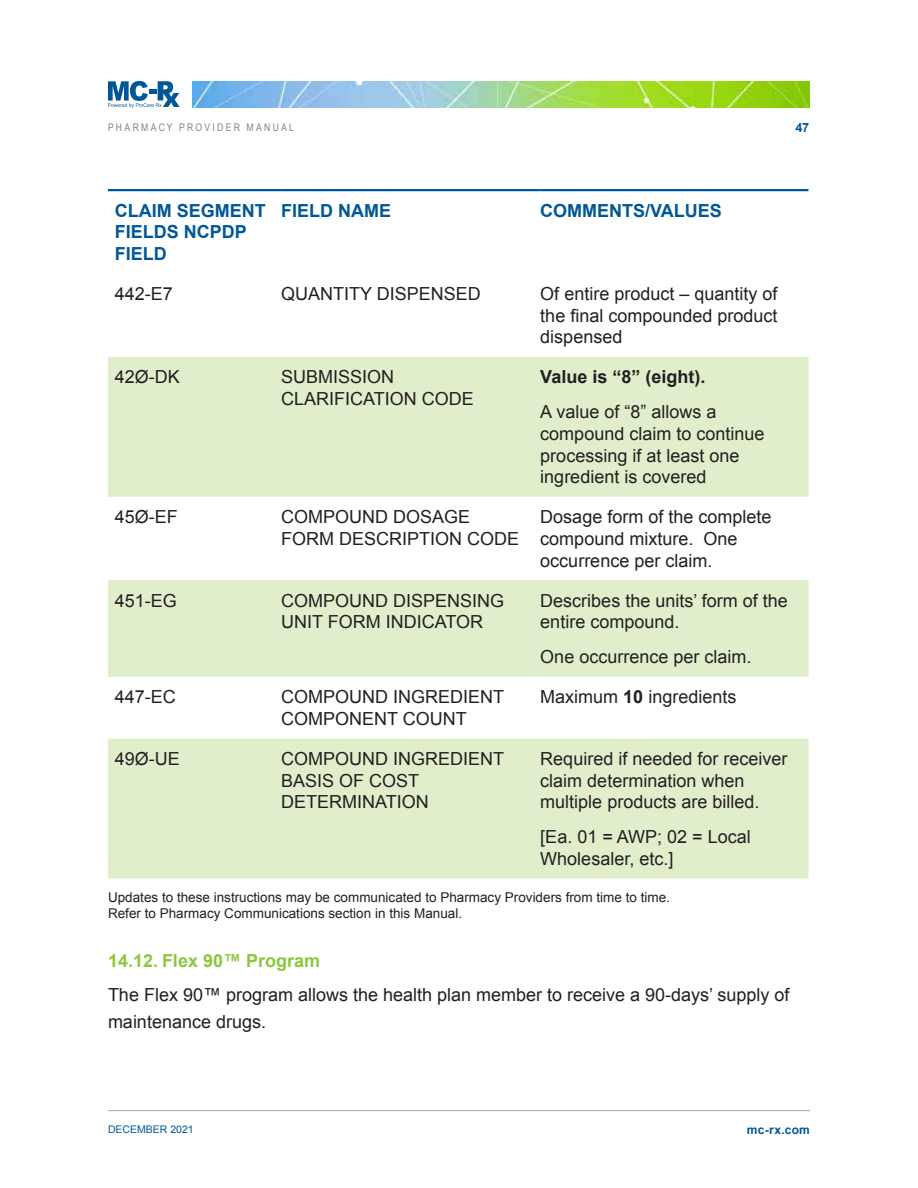
<style>
.page{position:relative;width:918px;height:1188px;background:#fff}
.page>*{position:absolute;margin:0;border:0;box-sizing:border-box;transform-origin:0 0}
.t1{font:18px/21.6px "Arial";color:#231f20}
.t2{font:700 18px/21.6px "Arial";color:#005797}
.t3{font:700 18px "Arial";color:#8dc73f}
.t4{font:700 18px "Arial";color:#231f20}
.t5{font:13.5px/16.2px "Arial";color:#231f20}
.t6{font:700 12.75px "Arial";color:#005797}
.t7{font:700 12px "Arial";letter-spacing:.02em;color:#005797}
.t8{font:10.5px "Arial Narrow";letter-spacing:.225em;color:#808285}
.t9{font:10.5px "Arial";color:#005797}
.s1{font-weight:700}
</style>
<div class="page">
<img style="left:193px;top:81px;width:616px;height:27px">
<svg style="left:108px;top:81px;width:72px;height:27px"></svg>
<hr style="left:108px;top:1110px;width:702px;height:1px;background:#a7a9ac">
<svg style="left:108px;top:357px;width:700px;height:522px;fill:#e0eecb"></svg>
<hr style="left:108px;top:189px;width:173px;height:2px;background:#005797">
<hr style="left:281px;top:189px;width:259px;height:2px;background:#005797">
<hr style="left:540px;top:189px;width:268px;height:2px;background:#005797">
<p class="t8" style="left:108px;top:119px;width:188px">PHARMACY PROVIDER MANUAL</p>
<p class="t6" style="left:796px;top:119px;width:15px">47</p>
<p class="t2" style="left:115px;top:200px;width:153px">CLAIM SEGMENT<br>FIELDS NCPDP<br>FIELD</p>
<p class="t2" style="left:281px;top:200px;width:111px">FIELD NAME</p>
<p class="t2" style="left:540px;top:200px;width:183px">COMMENTS/VALUES</p>
<p class="t1" style="left:115px;top:283px;width:60px">442-E7</p>
<p class="t1" style="left:281px;top:283px;width:201px">QUANTITY DISPENSED</p>
<p class="t1" style="left:540px;top:283px;width:239px;text-align:justify">Of entire product – quantity of the final compounded product dispensed</p>
<p class="t1" style="left:115px;top:366px;width:67px">42Ø-DK</p>
<p class="t1" style="left:281px;top:366px;width:194px">SUBMISSION<br>CLARIFICATION CODE</p>
<p class="t4" style="left:540px;top:365px;width:167px">Value is “8” (eight).</p>
<p class="t1" style="left:540px;top:402px;width:226px">A value of “8” allows a compound claim to continue processing if at least one ingredient is covered</p>
<p class="t1" style="left:115px;top:506px;width:65px">45Ø-EF</p>
<p class="t1" style="left:281px;top:506px;width:240px">COMPOUND DOSAGE<br>FORM DESCRIPTION CODE</p>
<p class="t1" style="left:540px;top:506px;width:233px">Dosage form of the complete compound mixture. One occurrence per claim.</p>
<p class="t1" style="left:115px;top:590px;width:64px">451-EG</p>
<p class="t1" style="left:281px;top:590px;width:225px">COMPOUND DISPENSING<br>UNIT FORM INDICATOR</p>
<p class="t1" style="left:540px;top:590px;width:249px">Describes the units’ form of the entire compound.</p>
<p class="t1" style="left:540px;top:646px;width:213px">One occurrence per claim.</p>
<p class="t1" style="left:115px;top:687px;width:63px">447-EC</p>
<p class="t1" style="left:281px;top:687px;width:225px">COMPOUND INGREDIENT<br>COMPONENT COUNT</p>
<p class="t1" style="left:540px;top:687px;width:198px">Maximum <span class="s1">10</span> ingredients</p>
<p class="t1" style="left:115px;top:748px;width:67px">49Ø-UE</p>
<p class="t1" style="left:281px;top:748px;width:225px">COMPOUND INGREDIENT<br>BASIS OF COST<br>DETERMINATION</p>
<p class="t1" style="left:540px;top:748px;width:249px">Required if needed for receiver claim determination when multiple products are billed.</p>
<p class="t1" style="left:540px;top:827px;width:212px">[Ea. 01 = AWP; 02 = Local<br>Wholesaler, etc.]</p>
<p class="t5" style="left:108px;top:890px;width:563px">Updates to these instructions may be communicated to Pharmacy Providers from time to time.<br>Refer to Pharmacy Communications section in this Manual.</p>
<p class="t3" style="left:108px;top:949px;width:214px">14.12. Flex 90™ Program</p>
<p class="t1" style="left:108px;top:981px;width:683px;line-height:27px">The Flex 90™ program allows the health plan member to receive a 90-days’ supply of maintenance drugs.</p>
<p class="t9" style="left:108px;top:1122px;width:87px">DECEMBER 2021</p>
<p class="t7" style="left:747px;top:1121px;width:65px">mc-rx.com</p>
</div>
